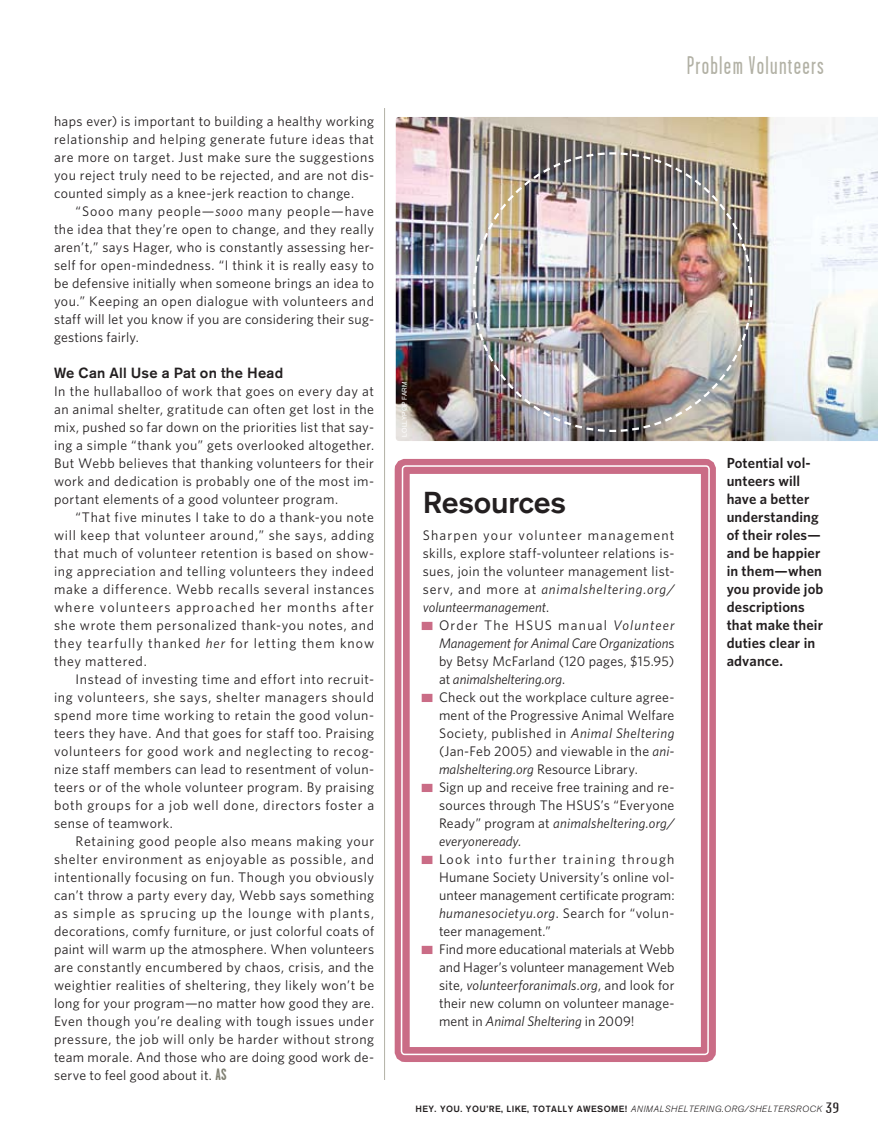
<style>
.page{position:relative;width:878px;height:1134px;background:#fff}
.page>*{position:absolute;margin:0;border:0;box-sizing:border-box;transform-origin:0 0}
.t1{font:500 30px "Akzidenz Grotesk BE";letter-spacing:-.01em;color:#231f20}
.t2{font:25.5px "Garage Gothic";letter-spacing:.05em;color:#b2b1a5}
.t3{font:600 14.7px/18px "Whitney";letter-spacing:.01em;color:#231f20}
.t4{font:500 14.7px "Akzidenz Grotesk BE";letter-spacing:.01em;color:#231f20}
.t5{font:13.8px/18px "Whitney";letter-spacing:.02em;color:#231f20;text-align:justify}
.t6{font:italic 13.8px/18px "Whitney";letter-spacing:-.005em;color:#231f20;text-align:justify}
.t7{font:500 9px "Akzidenz Grotesk BE";letter-spacing:.05em;color:#231f20}
.t8{font:6.75px "Akzidenz Grotesk BE";letter-spacing:.035em;color:#fff}
.s1{font-style:italic}
.s2{font-family:"Garage Gothic";font-weight:700;font-size:16.5px;color:#818174}
.s3{color:#ca6c86}
.s4{font-style:normal}
.s5{font-weight:300;font-style:italic}
.s6{font-family:"Garage Gothic";font-weight:400;font-size:15px}
</style>
<div class="page">
<div style="left:394px;top:459px;width:321px;height:603px;border:15px solid #ca6c86;border-radius:3px"></div>
<svg style="left:400px;top:458px;width:310px;height:604px"></svg>
<div style="left:421px;top:622px;width:11px;height:8px;border:3px solid #ca6c86"></div>
<div style="left:421px;top:694px;width:11px;height:8px;border:3px solid #ca6c86"></div>
<div style="left:421px;top:784px;width:11px;height:8px;border:3px solid #ca6c86"></div>
<div style="left:421px;top:856px;width:11px;height:8px;border:3px solid #ca6c86"></div>
<div style="left:421px;top:946px;width:11px;height:8px;border:3px solid #ca6c86"></div>
<hr style="left:384px;top:108px;width:1px;height:972px;background:#b2b1a5">
<img style="left:396px;top:117px;width:482px;height:324px">
<img style="left:471px;top:151px;width:282px;height:282px">
<p class="t5" style="left:54px;top:112px;width:321px">haps ever) is important to building a healthy working relationship and helping generate future ideas that are more on target. Just make sure the suggestions you reject truly need to be rejected, and are not dis&shy;counted simply as a knee-jerk reaction to change.</p>
<p class="t5" style="left:54px;top:202px;width:321px;text-indent:22px">“Sooo many people—<span class="s1">sooo</span> many people—have the idea that they’re open to change, and they really aren’t,” says Hager, who is constantly assessing her&shy;self for open-mindedness. “I think it is really easy to be defensive initially when someone brings an idea to you.” Keeping an open dialogue with volunteers and staff will let you know if you are considering their sug&shy;gestions fairly.</p>
<p class="t4" style="left:54px;top:364px;width:231px">We Can All Use a Pat on the H ead</p>
<p class="t5" style="left:54px;top:382px;width:321px">In the hullaballoo of work that goes on every day at an animal shelter, gratitude can often get lost in the mix, pushed so far down on the priorities list that say&shy;ing a simple “thank you” gets overlooked altogether.<br>But Webb believes that thanking volunteers for their work and dedication is probably one of the most im&shy;portant elements of a good volunteer program.</p>
<p class="t5" style="left:54px;top:508px;width:321px;text-indent:22px">“That five minutes I take to do a thank-you note will keep that volunteer around,” she says, adding that much of volunteer retention is based on show&shy;ing appreciation and telling volunteers they indeed make a difference. Webb recalls several instances where volunteers approached her months after she wrote them personalized thank-you notes, and they tearfully thanked <span class="s1">her</span> for letting them know they mattered.</p>
<p class="t5" style="left:54px;top:670px;width:321px;text-indent:22px">Instead of investing time and effort into recruit&shy;ing volunteers, she says, shelter managers should spend more time working to retain the good volun&shy;teers they have. And that goes for staff too. Praising volunteers for good work and neglecting to recog&shy;nize staff members can lead to resentment of volun&shy;teers or of the whole volunteer program. By praising both groups for a job well done, directors foster a sense of teamwork.</p>
<p class="t5" style="left:54px;top:832px;width:321px;text-indent:22px">Retaining good people also means making your shelter environment as enjoyable as possible, and intentionally focusing on fun. Though you obviously can’t throw a party every day, Webb says something as simple as sprucing up the lounge with plants, decorations, comfy furniture, or just colorful coats of paint will warm up the atmosphere. When volunteers are constantly encumbered by chaos, crisis, and the weightier realities of sheltering, they likely won’t be long for your program—no matter how good they are.<br>Even though you’re dealing with tough issues under pressure, the job will only be harder without strong team morale. And those who are doing good work de&shy;serve to feel good about it. <span class="s2">AS</span></p>
<h2 class="t2" style="left:686px;top:52px;width:139px">Problem Volunteers</h2>
<p class="t8" style="left:400px;top:437px;width:56px;rotate:-90deg">Lollypop Farm</p>
<h1 class="t1" style="left:423px;top:484px;width:145px">Resources</h1>
<p class="t5" style="left:423px;top:526px;width:253px">Sharpen your volunteer management skills, explore staff-volunteer relations is&shy;sues, join the volunteer management list&shy;serv, and more at <span class="s1">animalsheltering.org/ volunteermanagement</span>.</p>
<p class="t6" style="left:439px;top:616px;width:237px;text-indent:-16px"><span class="s3">■</span> <span class="s4">Order The HSUS manual</span> Volunteer Management for Animal Care Organization<span class="s4">s by Betsy McFarland (120 pages, $15.95) at</span> animalsheltering.org<span class="s4">.</span></p>
<p class="t5" style="left:439px;top:688px;width:237px;text-indent:-16px"><span class="s3">■</span> Check out the workplace culture agree&shy;ment of the Progressive Animal Welfare Society, published in <span class="s1">Animal Sheltering </span>(Jan-Feb 2005) and viewable in the <span class="s1">ani&shy;malsheltering.org</span> Resource Library.</p>
<p class="t5" style="left:439px;top:778px;width:237px;text-indent:-16px"><span class="s3">■</span> Sign up and receive free training and re&shy;sources through The HSUS’s “Everyone Ready” program at <span class="s1">animalsheltering.org/ everyoneready.</span></p>
<p class="t5" style="left:439px;top:850px;width:237px;text-indent:-16px"><span class="s3">■</span> Look into further training through Humane Society University’s online vol&shy;unteer management certificate program: <span class="s1">humanesocietyu.org</span>. Search for “volun&shy;teer management.”</p>
<p class="t5" style="left:439px;top:940px;width:237px;text-indent:-16px"><span class="s3">■</span> Find more educational materials at Webb and Hager’s volunteer management Web site, <span class="s1">volunteerforanimals.org</span>, and look for their new column on volunteer manage&shy;ment in <span class="s1">Animal Sheltering</span> in 2009!</p>
<p class="t3" style="left:726px;top:454px;width:98px">Potential vol&shy;unteers will have a better understanding of their roles— and be happier in them—when you provide job descriptions that make their duties clear in advance.</p>
<p class="t7" style="left:415px;top:1103px;width:425px">HEY. YOU. YOU’RE, LI KE, TOTALLY AWESOME! <span class="s5">ANIMALSHELTERING.ORG/SHELTERSROCK</span> <span class="s6">39</span></p>
</div>
